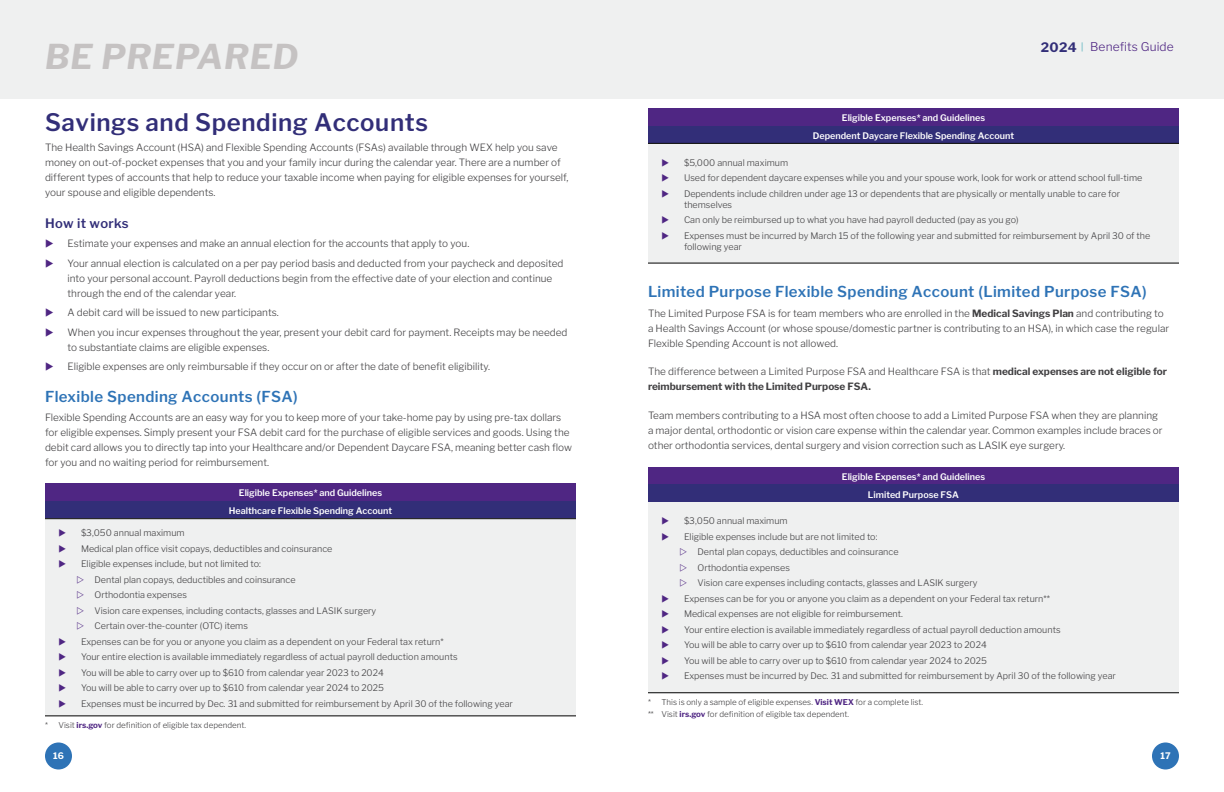
<style>
.page{position:relative;width:1224px;height:792px;background:#fff}
.page>*{position:absolute;margin:0;border:0;box-sizing:border-box;transform-origin:0 0}
.t1{font:italic 700 34px "Libre Franklin";letter-spacing:.025em;color:#c5c2c2}
.t2{font:600 24px "Libre Franklin";letter-spacing:.025em;color:#322e78}
.t3{font:600 15px "Libre Franklin";letter-spacing:.025em;color:#2e73b6}
.t4{font:600 13px "Libre Franklin";letter-spacing:.025em;color:#322e78}
.t5{font:300 12px "Libre Franklin";letter-spacing:.01em;color:#4f2683}
.t6{font:300 10px/15px "Libre Franklin";color:#414042}
.t7{font:700 10px/15px "Libre Franklin";color:#414042}
.t8{font:300 9px/15.5px "Libre Franklin";color:#414042}
.t9{font:600 9px/17.7px "Libre Franklin";color:#fff;text-align:center}
.t10{font:700 9px "Libre Franklin";color:#fff}
.t11{font:300 8px/12.3px "Libre Franklin";color:#414042}
.s1{font-weight:700;font-size:13px;color:#322e78}
.s2{font-weight:700;font-size:9px;color:#87c5cd}
.s3{font-weight:700}
.s4{font-weight:300}
.s5{font-weight:700;color:#4f2683}
</style>
<div class="page">
<div style="left:0;top:0;width:1224px;height:99px;background:#eff0f0"></div>
<div style="left:648px;top:108px;width:531px;height:18px;background:#4f2683"></div>
<div style="left:648px;top:126px;width:531px;height:17px;background:#322e78"></div>
<div style="left:648px;top:143px;width:531px;height:120px;background:#eff0f0"></div>
<hr style="left:648px;top:143px;width:531px;height:1px;background:#000">
<hr style="left:648px;top:263px;width:531px;height:1px;background:#000">
<div style="left:648px;top:467px;width:531px;height:17px;background:#4f2683"></div>
<div style="left:648px;top:484px;width:531px;height:18px;background:#322e78"></div>
<div style="left:648px;top:502px;width:531px;height:191px;background:#eff0f0"></div>
<hr style="left:648px;top:693px;width:531px;height:1px;background:#000">
<div style="left:45px;top:483px;width:531px;height:18px;background:#4f2683"></div>
<div style="left:45px;top:501px;width:531px;height:18px;background:#322e78"></div>
<div style="left:45px;top:519px;width:531px;height:197px;background:#eff0f0"></div>
<hr style="left:45px;top:519px;width:531px;height:1px;background:#000">
<hr style="left:45px;top:716px;width:531px;height:1px;background:#000">
<div style="left:45px;top:742px;width:27px;height:27px;background:#2e73b6;border-radius:50%"></div>
<div style="left:1152px;top:742px;width:27px;height:27px;background:#2e73b6;border-radius:50%"></div>
<h1 class="t1" style="left:45px;top:40px;width:255px">BE PREPARED</h1>
<p class="t5" style="left:1041px;top:39px;width:134px"><span class="s1">2024</span> <span class="s2">|</span> Benefits Guide</p>
<h2 class="t2" style="left:45px;top:111px;width:384px">Savings and Spending Accounts</h2>
<p class="t6" style="left:45px;top:140px;width:525px">The Health Savings Account (HSA) and Flexible Spending Accounts (FSAs) available through WEX help you save money on out-of-pocket expenses that you and your family incur during the calendar year. There are a number of different types of accounts that help to reduce your taxable income when paying for eligible expenses for yourself, your spouse and eligible dependents.</p>
<h3 class="t4" style="left:45px;top:217px;width:85px">How it works</h3>
<p class="t6" style="left:68px;top:234px;width:498px;line-height:19.5px">Estimate your expenses and make an annual election for the accounts that apply to you.<br>Your annual election is calculated on a per pay period basis and deducted from your paycheck and deposited</p>
<p class="t6" style="left:68px;top:271px;width:486px">into your personal account. Payroll deductions begin from the effective date of your election and continue through the end of the calendar year.</p>
<p class="t6" style="left:68px;top:303px;width:502px;line-height:19.5px">A debit card will be issued to new participants.<br>When you incur expenses throughout the year, present your debit card for payment. Receipts may be needed</p>
<p class="t6" style="left:68px;top:338px;width:424px;line-height:19.5px">to substantiate claims are eligible expenses.<br>Eligible expenses are only reimbursable if they occur on or after the date of benefit eligibility.</p>
<h3 class="t3" style="left:45px;top:389px;width:254px">Flexible Spending Accounts (FSA)</h3>
<p class="t6" style="left:45px;top:410px;width:529px">Flexible Spending Accounts are an easy way for you to keep more of your take-home pay by using pre-tax dollars for eligible expenses. Simply present your FSA debit card for the purchase of eligible services and goods. Using the debit card allows you to directly tap into your Healthcare and/or Dependent Daycare FSA, meaning better cash flow for you and no waiting period for reimbursement.</p>
<p class="t9" style="left:813px;top:109px;width:203px">Eligible Expenses* and Guidelines<br>Dependent Daycare Flexible Spending Account</p>
<p class="t8" style="left:684px;top:155px;width:460px">$5,000 annual maximum<br>Used for dependent daycare expenses while you and your spouse work, look for work or attend school full-time<br>Dependents include children under age 13 or dependents that are physically or mentally unable to care for</p>
<p class="t8" style="left:684px;top:197px;width:468px">themselves<br>Can only be reimbursed up to what you have had payroll deducted (pay as you go)<br>Expenses must be incurred by March 15 of the following year and submitted for reimbursement by April 30 of the</p>
<p class="t8" style="left:684px;top:239px;width:59px">following year</p>
<h3 class="t3" style="left:648px;top:285px;width:500px">Limited Purpose Flexible Spending Account (Limited Purpose FSA)</h3>
<p class="t6" style="left:648px;top:306px;width:523px">The Limited Purpose FSA is for team members who are enrolled in the <span class="s3">Medical Savings Plan</span> and contributing to a Health Savings Account (or whose spouse/domestic partner is contributing to an HSA), in which case the regular<br>Flexible Spending Account is not allowed.</p>
<p class="t7" style="left:648px;top:364px;width:521px"><span class="s4">The difference between a Limited Purpose FSA and Healthcare FSA is that</span> medical expenses are not eligible for reimbursement with the Limited Purpose FSA.</p>
<p class="t6" style="left:648px;top:408px;width:516px">Team members contributing to a HSA most often choose to add a Limited Purpose FSA when they are planning a major dental, orthodontic or vision care expense within the calendar year. Common examples include braces or other orthodontia services, dental surgery and vision correction such as LASIK eye surgery.</p>
<p class="t9" style="left:842px;top:468px;width:145px">Eligible Expenses* and Guidelines<br>Limited Purpose FSA</p>
<p class="t8" style="left:684px;top:513px;width:105px">$3,050 annual maximum</p>
<p class="t8" style="left:684px;top:529px;width:195px">Eligible expenses include but are not limited to:</p>
<p class="t8" style="left:698px;top:544px;width:203px">Dental plan copays, deductibles and coinsurance</p>
<p class="t8" style="left:698px;top:560px;width:94px">Orthodontia expenses</p>
<p class="t8" style="left:698px;top:575px;width:281px">Vision care expenses including contacts, glasses and LASIK surgery</p>
<p class="t8" style="left:684px;top:591px;width:367px">Expenses can be for you or anyone you claim as a dependent on your Federal tax return**</p>
<p class="t8" style="left:684px;top:606px;width:221px">Medical expenses are not eligible for reimbursement.</p>
<p class="t8" style="left:684px;top:622px;width:378px">Your entire election is available immediately regardless of actual payroll deduction amounts</p>
<p class="t8" style="left:684px;top:637px;width:304px">You will be able to carry over up to $610 from calendar year 2023 to 2024</p>
<p class="t8" style="left:684px;top:653px;width:304px">You will be able to carry over up to $610 from calendar year 2024 to 2025</p>
<p class="t8" style="left:684px;top:668px;width:433px">Expenses must be incurred by Dec. 31 and submitted for reimbursement by April 30 of the following year</p>
<p class="t11" style="left:648px;top:696px;width:277px">* This is only a sample of eligible expenses. <span class="s5">Visit WEX</span> for a complete list. ** Visit <span class="s5">irs.gov</span> for definition of eligible tax dependent.</p>
<p class="t9" style="left:229px;top:485px;width:165px">Eligible Expenses* and Guidelines<br>Healthcare Flexible Spending Account</p>
<p class="t8" style="left:81px;top:526px;width:105px">$3,050 annual maximum</p>
<p class="t8" style="left:81px;top:541px;width:253px">Medical plan office visit copays, deductibles and coinsurance</p>
<p class="t8" style="left:81px;top:557px;width:181px">Eligible expenses include, but not limited to:</p>
<p class="t8" style="left:95px;top:572px;width:203px">Dental plan copays, deductibles and coinsurance</p>
<p class="t8" style="left:95px;top:587px;width:94px">Orthodontia expenses</p>
<p class="t8" style="left:95px;top:603px;width:283px">Vision care expenses, including contacts, glasses and LASIK surgery</p>
<p class="t8" style="left:95px;top:618px;width:155px">Certain over-the-counter (OTC) items</p>
<p class="t8" style="left:81px;top:634px;width:364px">Expenses can be for you or anyone you claim as a dependent on your Federal tax return*</p>
<p class="t8" style="left:81px;top:650px;width:378px">Your entire election is available immediately regardless of actual payroll deduction amounts</p>
<p class="t8" style="left:81px;top:665px;width:304px">You will be able to carry over up to $610 from calendar year 2023 to 2024</p>
<p class="t8" style="left:81px;top:681px;width:304px">You will be able to carry over up to $610 from calendar year 2024 to 2025</p>
<p class="t8" style="left:81px;top:696px;width:433px">Expenses must be incurred by Dec. 31 and submitted for reimbursement by April 30 of the following year</p>
<p class="t11" style="left:45px;top:719px;width:203px">* Visit <span class="s5">irs.gov</span> for definition of eligible tax dependent.</p>
<p class="t10" style="left:53px;top:752px;width:12px">16</p>
<p class="t10" style="left:1160px;top:752px;width:12px">17</p>
</div>
